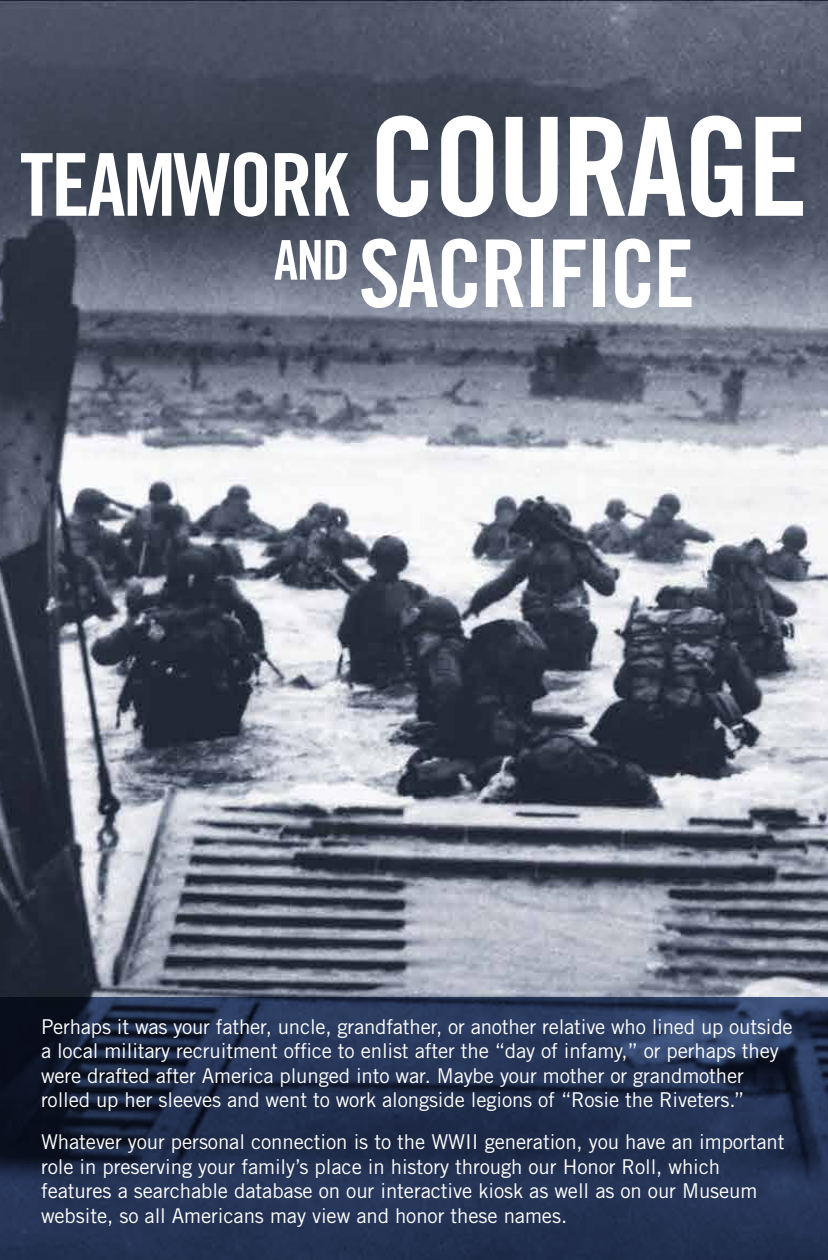
<style>
.page{position:relative;width:828px;height:1260px;background:#fff}
.page>*{position:absolute;margin:0;border:0;box-sizing:border-box;transform-origin:0 0}
.t1{font:93.6px "Trade Gothic LT Std Bd Cn 20";letter-spacing:-.03em;color:#fff}
.t2{font:86.8px "Trade Gothic LT Std Bd Cn 20";letter-spacing:-.03em;color:#fff}
.t3{font:20.4px/24.4px "Trade Gothic LT Std";letter-spacing:-.005em;color:#fff}
.s1{font-size:137px}
</style>
<div class="page">
<img style="left:0;top:0;width:828px;height:997px">
<svg style="left:0;top:997px;width:828px;height:263px;background:#212f4e"></svg>
<h2 class="t2" style="left:20px;top:132px;width:790px">TEAMWORK <span class="s1">COURAGE</span></h2>
<h1 class="t1" style="left:274px;top:217px;width:423px"><sup>AND</sup> SACRIFICE</h1>
<p class="t3" style="left:41px;top:1014px;width:753px">Perhaps it was your father, uncle, grandfather, or another relative who lined up outside a local military recruitment office to enlist after the “day of infamy,” or perhaps they were drafted after America plunged into war. Maybe your mother or grandmother rolled up her sleeves and went to work alongside legions of “Rosie the Riveters.”</p>
<p class="t3" style="left:41px;top:1130px;width:745px">Whatever your personal connection is to the WWII generation, you have an important role in preserving your family’s place in history through our Honor Roll, which features a searchable database on our interactive kiosk as well as on our Museum website, so all Americans may view and honor these names.</p>
</div>
